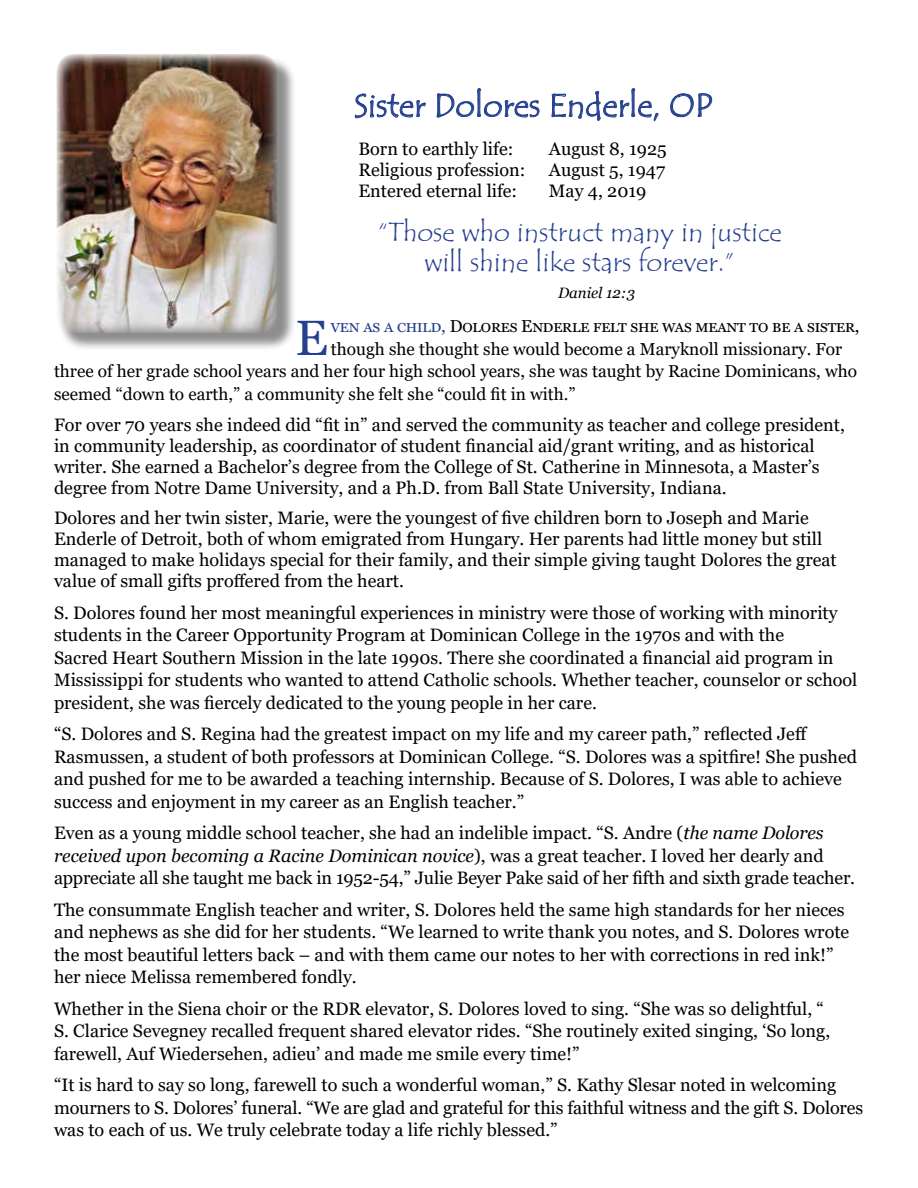
<style>
.page{position:relative;width:918px;height:1188px;background:#fff}
.page>*{position:absolute;margin:0;border:0;box-sizing:border-box;transform-origin:0 0}
.t1{font:49.65px "Georgia";color:#25408f}
.t2{font:33px "Tempus Sans ITC";color:#25408f}
.t3{font:27px/30px "Tempus Sans ITC";color:#25408f;text-align:center}
.t4{font:18px/22.5px "Georgia";color:#000}
.t5{font:17.25px "Georgia";color:#000}
.t6{font:17.25px "Georgia";letter-spacing:.04em;color:#000}
.t7{font:italic 15px "Georgia";color:#000}
.s1{color:#25408f}
.s2{font-style:italic}
</style>
<div class="page">
<svg style="left:355px;top:93px;width:71px;height:26px"></svg>
<svg style="left:436px;top:88px;width:104px;height:30px"></svg>
<svg style="left:551px;top:88px;width:108px;height:34px"></svg>
<svg style="left:670px;top:93px;width:43px;height:25px"></svg>
<div style="left:59px;top:56px;width:237px;height:296px;background:#000;opacity:.45"></div>
<img style="left:56px;top:54px;width:222px;height:279px">
<h2 class="t2" style="left:354px;top:85px;width:361px">Sister Dolores Enderle, OP</h2>
<p class="t4" style="left:358px;top:138px;width:156px">Born to earthly life:</p>
<p class="t4" style="left:549px;top:138px;width:119px">August 8, 1925</p>
<p class="t4" style="left:358px;top:159px;width:169px">Religious profession:</p>
<p class="t4" style="left:549px;top:159px;width:118px">August 5, 1947</p>
<p class="t4" style="left:358px;top:180px;width:160px">Entered eternal life:</p>
<p class="t4" style="left:549px;top:180px;width:99px">May 4, 2019</p>
<h3 class="t3" style="left:378px;top:218px;width:406px">“Those who instruct many in justice will shine like stars forever.”</h3>
<p class="t7" style="left:558px;top:283px;width:78px">Daniel 12:3</p>
<h1 class="t1" style="left:296px;top:308px;width:34px">E</h1>
<p class="t6" style="left:331px;top:316px;width:530px"><span class="s1">ven as a child,</span> Dolores Enderle felt she was meant to be a sister,</p>
<p class="t5" style="left:331px;top:339px;width:513px">though she thought she would become a Maryknoll missionary. For</p>
<p class="t5" style="left:54px;top:361px;width:805px">three of her grade school years and her four high school years, she was taught by Racine Dominicans, who</p>
<p class="t5" style="left:54px;top:384px;width:523px">seemed “down to earth,” a community she felt she “could fit in with.”</p>
<p class="t4" style="left:54px;top:415px;width:793px;line-height:21px">For over 70 years she indeed did “fit in” and served the community as teacher and college president, in community leadership, as coordinator of student financial aid/grant writing, and as historical writer. She earned a Bachelor’s degree from the College of St. Catherine in Minnesota, a Master’s degree from Notre Dame University, and a Ph.D. from Ball State University, Indiana.</p>
<p class="t4" style="left:54px;top:508px;width:784px;line-height:21px">Dolores and her twin sister, Marie, were the youngest of five children born to Joseph and Marie Enderle of Detroit, both of whom emigrated from Hungary. Her parents had little money but still managed to make holidays special for their family, and their simple giving taught Dolores the great value of small gifts proffered from the heart.</p>
<p class="t4" style="left:54px;top:602px;width:805px">S. Dolores found her most meaningful experiences in ministry were those of working with minority students in the Career Opportunity Program at Dominican College in the 1970s and with the<br>Sacred Heart Southern Mission in the late 1990s. There she coordinated a financial aid program in Mississippi for students who wanted to attend Catholic schools. Whether teacher, counselor or school president, she was fiercely dedicated to the young people in her care.</p>
<p class="t4" style="left:54px;top:723px;width:805px">“S. Dolores and S. Regina had the greatest impact on my life and my career path,” reflected Jeff Rasmussen, a student of both professors at Dominican College. “S. Dolores was a spitfire! She pushed and pushed for me to be awarded a teaching internship. Because of S. Dolores, I was able to achieve success and enjoyment in my career as an English teacher.”</p>
<p class="t4" style="left:54px;top:822px;width:803px">Even as a young middle school teacher, she had an indelible impact. “S. Andre (<span class="s2">the name Dolores received upon becoming a Racine Dominican novice</span>), was a great teacher. I loved her dearly and appreciate all she taught me back in 1952-54,” Julie Beyer Pake said of her fifth and sixth grade teacher.</p>
<p class="t4" style="left:54px;top:899px;width:797px">The consummate English teacher and writer, S. Dolores held the same high standards for her nieces and nephews as she did for her students. “We learned to write thank you notes, and S. Dolores wrote the most beautiful letters back – and with them came our notes to her with corrections in red ink!” her niece Melissa remembered fondly.</p>
<p class="t4" style="left:54px;top:998px;width:778px">Whether in the Siena choir or the RDR elevator, S. Dolores loved to sing. “She was so delightful, “<br>S. Clarice Sevegney recalled frequent shared elevator rides. “She routinely exited singing, ‘So long, farewell, Auf Wiedersehen, adieu’ and made me smile every time!”</p>
<p class="t4" style="left:54px;top:1074px;width:811px">“It is hard to say so long, farewell to such a wonderful woman,” S. Kathy Slesar noted in welcoming mourners to S. Dolores’ funeral. “We are glad and grateful for this faithful witness and the gift S. Dolores was to each of us. We truly celebrate today a life richly blessed.”</p>
</div>
